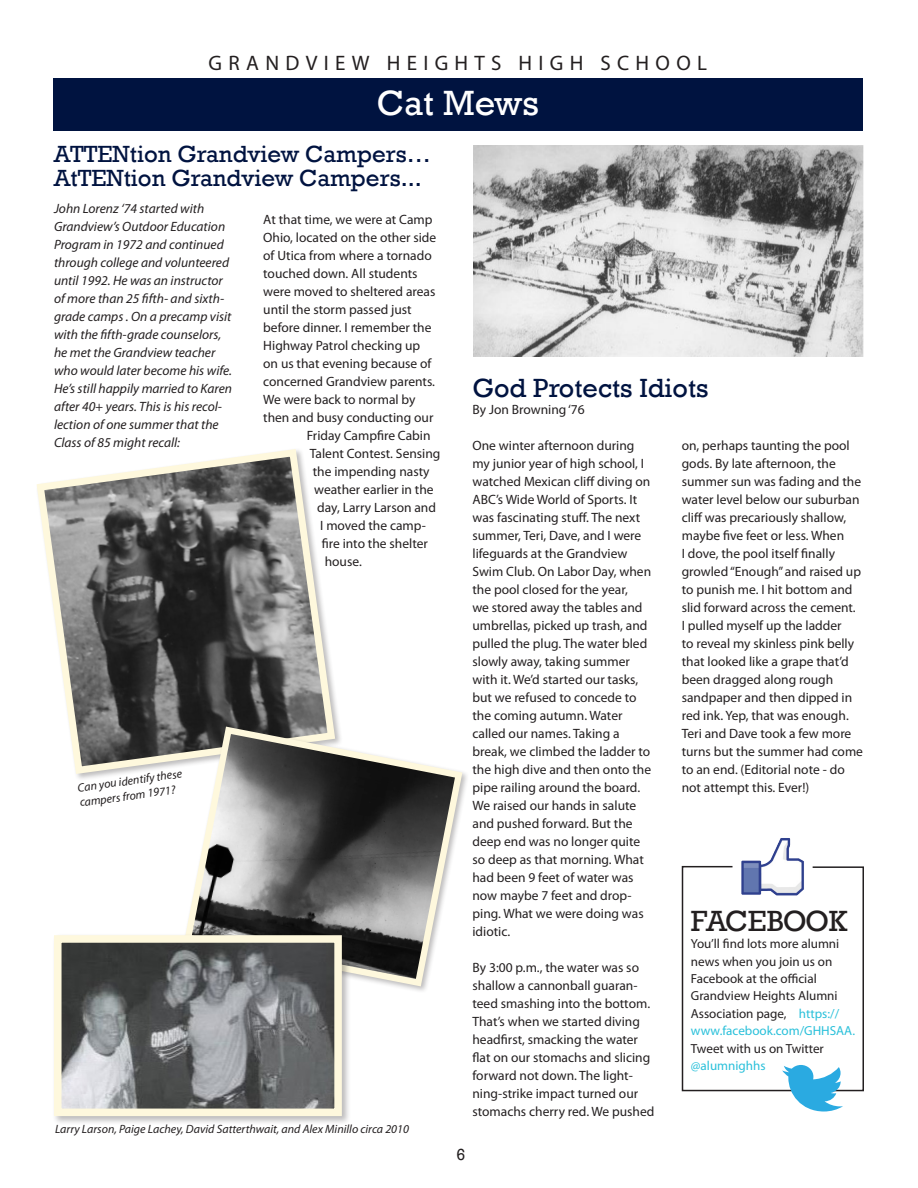
<style>
.page{position:relative;width:918px;height:1188px;background:#fff}
.page>*{position:absolute;margin:0;border:0;box-sizing:border-box;transform-origin:0 0}
.body_text_ghhsaa_9_1{font:36px "Rockwell";color:#fff}
.body_text_ghhsaa_9_1-2{font:30px "Rockwell";letter-spacing:-.04em;color:#231f20}
.body_text_ghhsaa_9_1-3{font:27px "Rockwell";color:#001340}
.body_text_ghhsaa_9_1-4{font:24px "Rockwell";color:#001340}
.body_text_ghhsaa_9_1-5{font:21px "Myriad Pro";letter-spacing:.3em;color:#231f20}
.t1{font:16.5px "Rockwell";color:#231f20}
.body_text_ghhsaa_9_1-6{font:13.5px/18px "Myriad Pro";color:#231f20}
.body_text_ghhsaa_9_1-7{font:italic 13.5px/18px "Myriad Pro";color:#231f20}
.body_text_ghhsaa_9_1-8{font:13.05px/17.5px "Myriad Pro";color:#231f20}
.body_text_ghhsaa_9_1-9{font:italic 12px/15px "Myriad Pro";color:#231f20}
.s1{color:#29c0da}
</style>
<div class="page">
<svg style="left:37px;top:449px;width:302px;height:329px"></svg>
<img style="left:474px;top:146px;width:390px;height:210px">
<div style="left:53px;top:78px;width:810px;height:52px;background:#001340"></div>
<svg style="left:181px;top:723px;width:285px;height:267px"></svg>
<div style="left:52px;top:933px;width:299px;height:192px;background:#231f20;opacity:.3"></div>
<img style="left:63px;top:944px;width:270px;height:163px">
<div style="left:54px;top:935px;width:288px;height:181px;border:8px solid #fef8dd"></div>
<img style="left:741px;top:838px;width:63px;height:27px">
<svg style="left:681px;top:865px;width:183px;height:247px"></svg>
<p class="body_text_ghhsaa_9_1-5" style="left:209px;top:50px;width:500px">GRANDVIEW HEIGHTS HIGH SCHOOL</p>
<p class="body_text_ghhsaa_9_1" style="left:377px;top:82px;width:163px">Cat Mews</p>
<p class="body_text_ghhsaa_9_1-4" style="left:54px;top:141px;width:379px">ATTENtion Grandview Campers…</p>
<p class="body_text_ghhsaa_9_1-4" style="left:54px;top:165px;width:370px">AtTENtion Grandview Campers...</p>
<p class="body_text_ghhsaa_9_1-7" style="left:54px;top:200px;width:180px">John Lorenz ‘74 started with<br>Grandview’s Outdoor Education<br>Program in 1972 and continued through college and volunteered until 1992. He was an instructor of more than 25 fifth- and sixth&shy;grade camps . On a precamp visit with the fifth-grade counselors, he met the Grandview teacher who would later become his wife.<br>He’s still happily married to Karen after 40+ years. This is his recol&shy;lection of one summer that the<br>Class of 85 might recall:</p>
<p class="body_text_ghhsaa_9_1-6" style="left:263px;top:210px;width:171px">At that time, we were at Camp</p>
<p class="body_text_ghhsaa_9_1-6" style="left:263px;top:228px;width:175px">Ohio, located on the other side</p>
<p class="body_text_ghhsaa_9_1-6" style="left:263px;top:246px;width:170px">of Utica from where a tornado</p>
<p class="body_text_ghhsaa_9_1-6" style="left:263px;top:264px;width:156px">touched down. All students</p>
<p class="body_text_ghhsaa_9_1-6" style="left:263px;top:282px;width:174px">were moved to sheltered areas</p>
<p class="body_text_ghhsaa_9_1-6" style="left:263px;top:300px;width:150px">until the storm passed just</p>
<p class="body_text_ghhsaa_9_1-6" style="left:263px;top:318px;width:170px">before dinner. I remember the</p>
<p class="body_text_ghhsaa_9_1-6" style="left:263px;top:336px;width:159px">Highway Patrol checking up</p>
<p class="body_text_ghhsaa_9_1-6" style="left:263px;top:354px;width:170px">on us that evening because of</p>
<p class="body_text_ghhsaa_9_1-6" style="left:263px;top:372px;width:173px">concerned Grandview parents.</p>
<p class="body_text_ghhsaa_9_1-6" style="left:263px;top:390px;width:154px">We were back to normal by</p>
<p class="body_text_ghhsaa_9_1-6" style="left:263px;top:408px;width:172px">then and busy conducting our</p>
<p class="body_text_ghhsaa_9_1-6" style="left:307px;top:426px;width:125px">Friday Campfire Cabin</p>
<p class="body_text_ghhsaa_9_1-6" style="left:310px;top:444px;width:132px">Talent Contest. Sensing</p>
<p class="body_text_ghhsaa_9_1-6" style="left:313px;top:462px;width:118px">the impending nasty</p>
<p class="body_text_ghhsaa_9_1-6" style="left:314px;top:480px;width:121px">weather earlier in the</p>
<p class="body_text_ghhsaa_9_1-6" style="left:317px;top:498px;width:120px">day, Larry Larson and</p>
<p class="body_text_ghhsaa_9_1-6" style="left:320px;top:516px;width:107px">I moved the camp-</p>
<p class="body_text_ghhsaa_9_1-6" style="left:322px;top:534px;width:108px">fire into the shelter</p>
<p class="body_text_ghhsaa_9_1-6" style="left:325px;top:552px;width:39px">house.</p>
<p class="body_text_ghhsaa_9_1-9" style="left:77px;top:780px;width:107px;rotate:-8deg">Can you identify these campers from 1971?</p>
<p class="body_text_ghhsaa_9_1-9" style="left:55px;top:1121px;width:355px">Larry Larson, Paige Lachey, David Satterthwait, and Alex Minillo circa 2010</p>
<p class="body_text_ghhsaa_9_1-3" style="left:472px;top:372px;width:238px">God Protects Idiots</p>
<p class="body_text_ghhsaa_9_1-6" style="left:472px;top:401px;width:114px">By Jon Browning ‘76</p>
<p class="body_text_ghhsaa_9_1-6" style="left:472px;top:437px;width:180px">One winter afternoon during my junior year of high school, I watched Mexican cliff diving on<br>ABC’s Wide World of Sports. It was fascinating stuff. The next summer, Teri, Dave, and I were lifeguards at the Grandview<br>Swim Club. On Labor Day, when the pool closed for the year,<br>we stored away the tables and umbrellas, picked up trash, and pulled the plug. The water bled slowly away, taking summer with it. We’d started our tasks, but we refused to concede to the coming autumn. Water called our names. Taking a break, we climbed the ladder to the high dive and then onto the pipe railing around the board.<br>We raised our hands in salute and pushed forward. But the deep end was no longer quite so deep as that morning. What had been 9 feet of water was now maybe 7 feet and drop&shy;ping. What we were doing was idiotic.</p>
<p class="body_text_ghhsaa_9_1-6" style="left:472px;top:959px;width:184px">By 3:00 p.m., the water was so shallow a cannonball guaran&shy;teed smashing into the bottom.<br>That’s when we started diving headfirst, smacking the water flat on our stomachs and slicing forward not down. The light&shy;ning-strike impact turned our stomachs cherry red. We pushed</p>
<p class="t1" style="left:457px;top:1145px;width:10px">6</p>
<p class="body_text_ghhsaa_9_1-6" style="left:682px;top:437px;width:183px">on, perhaps taunting the pool gods. By late afternoon, the summer sun was fading and the water level below our suburban cliff was precariously shallow, maybe five feet or less. When<br>I dove, the pool itself finally growled “Enough” and raised up to punish me. I hit bottom and slid forward across the cement.<br>I pulled myself up the ladder<br>to reveal my skinless pink belly that looked like a grape that’d been dragged along rough sandpaper and then dipped in red ink. Yep, that was enough.<br>Teri and Dave took a few more turns but the summer had come to an end. (Editorial note - do not attempt this. Ever!)</p>
<p class="body_text_ghhsaa_9_1-2" style="left:691px;top:903px;width:158px">FACEBOOK</p>
<p class="body_text_ghhsaa_9_1-8" style="left:691px;top:935px;width:166px">You’ll find lots more alumni news when you join us on<br>Facebook at the official<br>Grandview Heights Alumni<br>Association page, <span class="s1">https:// www.facebook.com/GHHSAA.<br></span>Tweet with us on Twitter <span class="s1">@alumnighhs</span></p>
</div>
